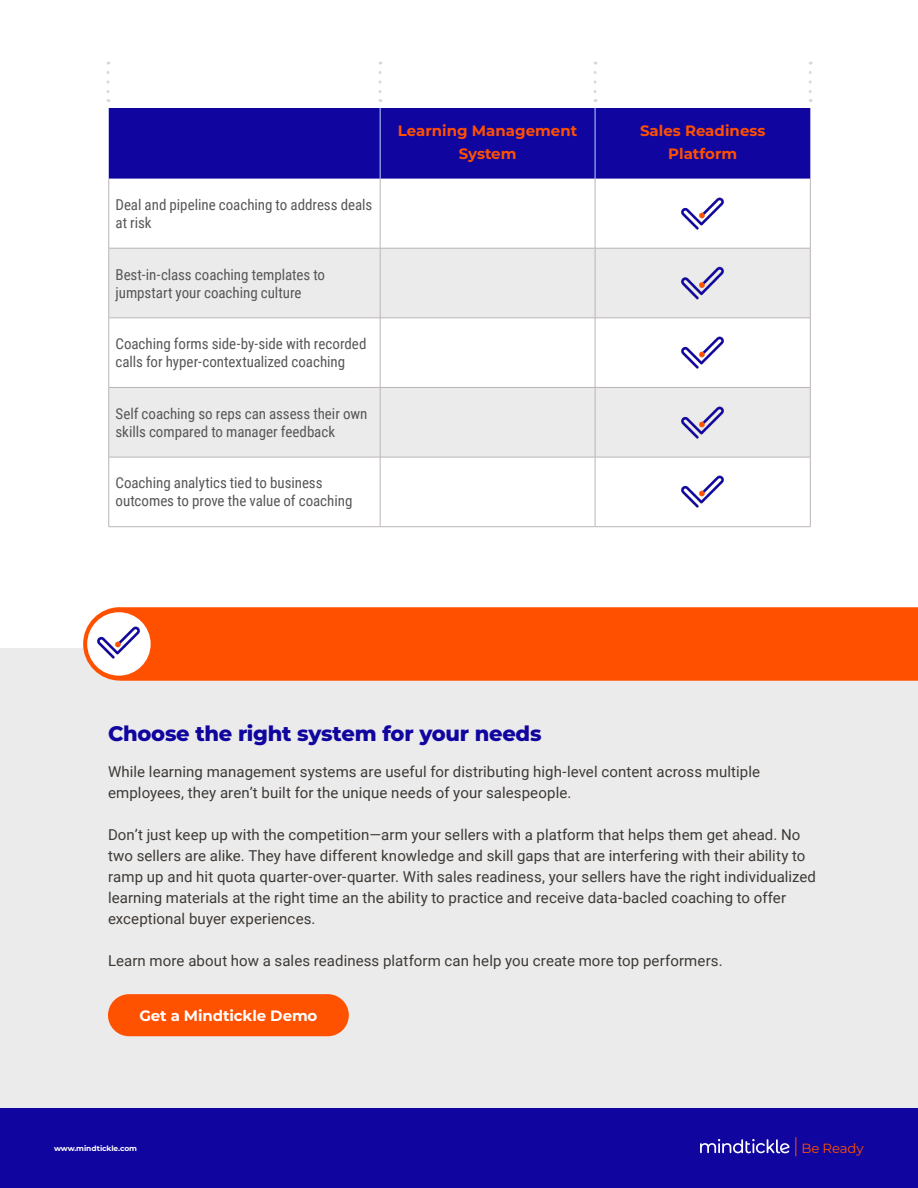
<style>
.page{position:relative;width:918px;height:1188px;background:#fff}
.page>*{position:absolute;margin:0;border:0;box-sizing:border-box;transform-origin:0 0}
.t1{font:800 21px "Montserrat";letter-spacing:-.01em;color:#10069f}
.t2{font:15px/21px "Roboto";letter-spacing:.005em;color:#3d3935}
.t3{font:15px/18px "Roboto Condensed";letter-spacing:-.005em;color:#575757}
.t4{font:700 15px/22.5px "Montserrat";color:#ff5000;text-align:center}
.t5{font:700 15px "Montserrat";letter-spacing:-.005em;color:#fff}
.t6{font:13.35px "Montserrat";letter-spacing:-.01em;color:#ff5000}
.t7{font:700 7.5px "Montserrat";letter-spacing:-.01em;color:#fff}
</style>
<div class="page">
<div style="left:109px;top:108px;width:701px;height:71px;background:#10069f"></div>
<svg style="left:109px;top:179px;width:701px;height:347px"></svg>
<svg style="left:109px;top:249px;width:701px;height:208px;fill:#ecebeb"></svg>
<hr style="left:380px;top:108px;width:1px;height:71px;background:#b5d5fe">
<hr style="left:595px;top:108px;width:1px;height:71px;background:#b5d5fe">
<hr style="left:108px;top:179px;width:1px;height:69px;background:#bbb5b4">
<hr style="left:380px;top:179px;width:1px;height:69px;background:#bbb5b4">
<hr style="left:595px;top:179px;width:1px;height:69px;background:#bbb5b4">
<hr style="left:810px;top:179px;width:1px;height:69px;background:#bbb5b4">
<hr style="left:109px;top:248px;width:271px;height:1px;background:#bbb5b4">
<hr style="left:108px;top:248px;width:1px;height:70px;background:#bbb5b4">
<hr style="left:380px;top:248px;width:215px;height:1px;background:#bbb5b4">
<hr style="left:380px;top:248px;width:1px;height:70px;background:#bbb5b4">
<hr style="left:595px;top:248px;width:216px;height:1px;background:#bbb5b4">
<hr style="left:595px;top:248px;width:1px;height:70px;background:#bbb5b4">
<hr style="left:810px;top:248px;width:1px;height:70px;background:#bbb5b4">
<hr style="left:109px;top:318px;width:271px;height:1px;background:#bbb5b4">
<hr style="left:108px;top:318px;width:1px;height:69px;background:#bbb5b4">
<hr style="left:380px;top:318px;width:215px;height:1px;background:#bbb5b4">
<hr style="left:380px;top:318px;width:1px;height:69px;background:#bbb5b4">
<hr style="left:595px;top:318px;width:216px;height:1px;background:#bbb5b4">
<hr style="left:595px;top:318px;width:1px;height:69px;background:#bbb5b4">
<hr style="left:810px;top:318px;width:1px;height:69px;background:#bbb5b4">
<hr style="left:109px;top:387px;width:271px;height:1px;background:#bbb5b4">
<hr style="left:108px;top:388px;width:1px;height:69px;background:#bbb5b4">
<hr style="left:380px;top:387px;width:215px;height:1px;background:#bbb5b4">
<hr style="left:380px;top:388px;width:1px;height:69px;background:#bbb5b4">
<hr style="left:595px;top:387px;width:216px;height:1px;background:#bbb5b4">
<hr style="left:595px;top:388px;width:1px;height:69px;background:#bbb5b4">
<hr style="left:810px;top:388px;width:1px;height:69px;background:#bbb5b4">
<hr style="left:109px;top:457px;width:271px;height:1px;background:#bbb5b4">
<hr style="left:108px;top:457px;width:1px;height:70px;background:#bbb5b4">
<hr style="left:380px;top:457px;width:215px;height:1px;background:#bbb5b4">
<hr style="left:380px;top:457px;width:1px;height:70px;background:#bbb5b4">
<hr style="left:595px;top:457px;width:216px;height:1px;background:#bbb5b4">
<hr style="left:595px;top:457px;width:1px;height:70px;background:#bbb5b4">
<hr style="left:810px;top:457px;width:1px;height:70px;background:#bbb5b4">
<hr style="left:109px;top:526px;width:271px;height:1px;background:#bbb5b4">
<hr style="left:380px;top:526px;width:215px;height:1px;background:#bbb5b4">
<hr style="left:595px;top:526px;width:216px;height:1px;background:#bbb5b4">
<img style="left:671px;top:181px;width:64px;height:64px">
<img style="left:671px;top:251px;width:64px;height:64px">
<div style="left:0;top:648px;width:918px;height:460px;background:#ecebeb"></div>
<img style="left:671px;top:390px;width:64px;height:64px">
<svg style="left:106px;top:72px;width:4px;height:30px"></svg>
<svg style="left:809px;top:72px;width:3px;height:30px"></svg>
<svg style="left:594px;top:72px;width:3px;height:30px"></svg>
<svg style="left:379px;top:72px;width:3px;height:30px"></svg>
<img style="left:671px;top:320px;width:64px;height:65px">
<img style="left:671px;top:460px;width:64px;height:64px">
<div style="left:83px;top:607px;width:835px;height:74px;background:#ff5000"></div>
<img style="left:87px;top:611px;width:64px;height:64px">
<div style="left:0;top:1108px;width:918px;height:80px;background:#10069f"></div>
<svg style="left:700px;top:1137px;width:96px;height:19px"></svg>
<div style="left:108px;top:994px;width:241px;height:42px;background:#ff5200"></div>
<p class="t3" style="left:116px;top:195px;width:258px">Deal and pipeline coaching to address deals at risk</p>
<p class="t3" style="left:116px;top:265px;width:211px">Best-in-class coaching templates to jumpstart your coaching culture</p>
<p class="t3" style="left:116px;top:334px;width:253px">Coaching forms side-by-side with recorded calls for hyper-contextualized coaching</p>
<p class="t3" style="left:116px;top:404px;width:253px">Self coaching so reps can assess their own skills compared to manager feedback</p>
<p class="t3" style="left:116px;top:474px;width:238px">Coaching analytics tied to business outcomes to prove the value of coaching</p>
<p class="t4" style="left:398px;top:119px;width:181px">Learning Management<br>System</p>
<p class="t4" style="left:640px;top:119px;width:127px">Sales Readiness<br>Platform</p>
<h1 class="t1" style="left:108px;top:718px;width:435px">Choose the right system for your needs</h1>
<p class="t2" style="left:108px;top:761px;width:654px">While learning management systems are useful for distributing high-level content across multiple employees, they aren’t built for the unique needs of your salespeople.</p>
<p class="t2" style="left:108px;top:824px;width:710px">Don’t just keep up with the competition—arm your sellers with a platform that helps them get ahead. No two sellers are alike. They have different knowledge and skill gaps that are interfering with their ability to ramp up and hit quota quarter-over-quarter. With sales readiness, your sellers have the right individualized learning materials at the right time an the ability to practice and receive data-bacled coaching to offer exceptional buyer experiences.</p>
<p class="t2" style="left:108px;top:950px;width:616px">Learn more about how a sales readiness platform can help you create more top performers.</p>
<p class="t5" style="left:139px;top:1005px;width:180px">Get a Mindtickle Demo</p>
<p class="t7" style="left:54px;top:1143px;width:85px">www.mindtickle.com</p>
<p class="t6" style="left:801px;top:1139px;width:64px">Be Ready</p>
</div>
